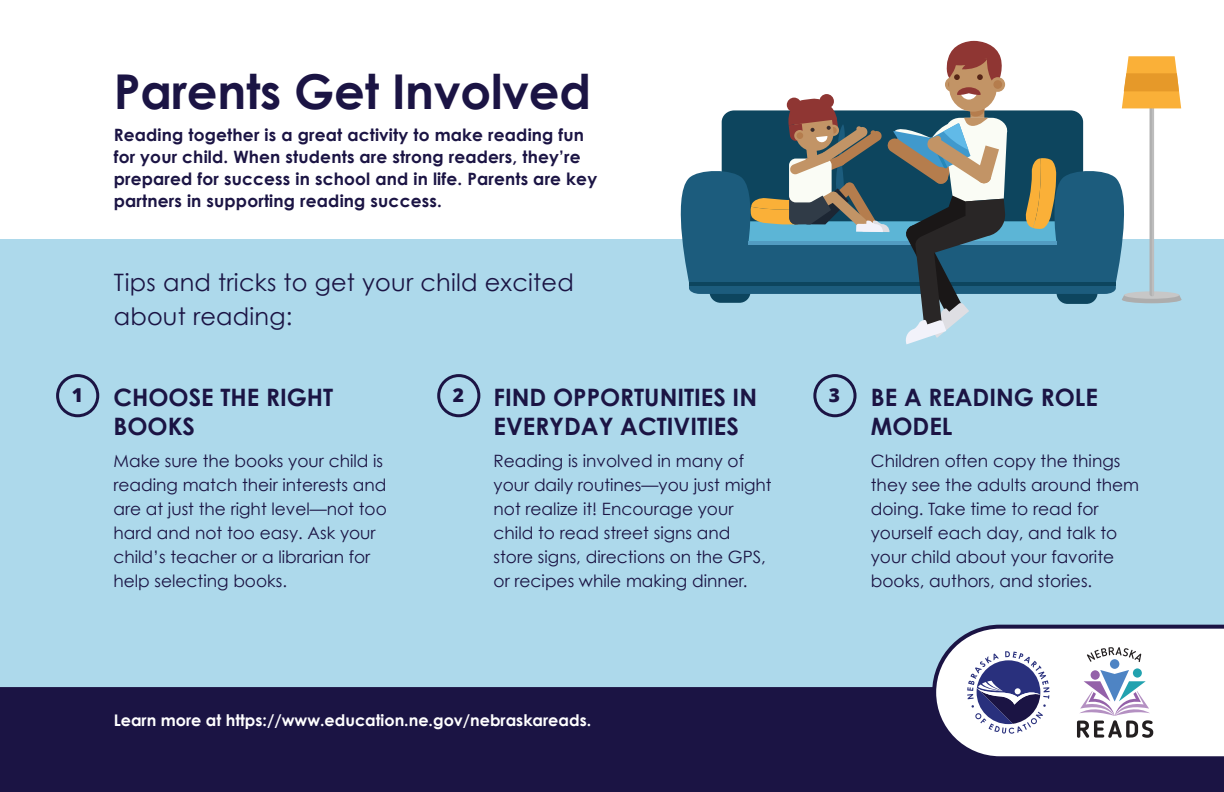
<style>
.page{position:relative;width:1224px;height:792px;background:#fff}
.page>*{position:absolute;margin:0;border:0;box-sizing:border-box;transform-origin:0 0}
.t1{font:700 48px "Century Gothic";letter-spacing:-.005em;color:#1b1444}
.t2{font:700 24px/28.8px "Century Gothic";color:#1b1444}
.t3{font:24px "Century Gothic";letter-spacing:.01em;color:#1b1444}
.t4{font:800 19.2px "Open Sans";color:#1b1444}
.t5{font:17px/24px "Century Gothic";color:#1b1444}
.t6{font:700 17px/22px "Century Gothic";letter-spacing:.01em;color:#1b1444}
.t7{font:700 16px "Century Gothic";color:#fff}
</style>
<div class="page">
<div style="left:0;top:239px;width:1224px;height:497px;background:#add9eb"></div>
<div style="left:0;top:691px;width:1224px;height:101px;background:#1b1444"></div>
<svg style="left:932px;top:624px;width:292px;height:133px;background:#e3e5ea"></svg>
<div style="left:1110px;top:659px;width:9px;height:10px;background:#4e84c4;border-radius:50%"></div>
<svg style="left:1077px;top:670px;width:76px;height:68px;background:#c1c2d1"></svg>
<div style="left:1133px;top:668px;width:9px;height:10px;background:#22a2af;border-radius:50%"></div>
<svg style="left:1087px;top:647px;width:54px;height:15px"></svg>
<svg style="left:967px;top:651px;width:83px;height:83px;background:#9899ba"></svg>
<div style="left:0;top:687px;width:935px;height:6px;background:#1b1444"></div>
<div style="left:1122px;top:296px;width:60px;height:7px;background:#adc2ca;border-radius:50%"></div>
<svg style="left:680px;top:41px;width:501px;height:303px"></svg>
<div style="left:56px;top:374px;width:43px;height:43px;border:3px solid #1b1444;border-radius:50%"></div>
<div style="left:437px;top:374px;width:43px;height:43px;border:3px solid #1b1444;border-radius:50%"></div>
<div style="left:813px;top:374px;width:44px;height:43px;border:3px solid #1b1444;border-radius:50%"></div>
<p class="t1" style="left:114px;top:61px;width:479px">Parents Get Involved</p>
<p class="t6" style="left:114px;top:123px;width:485px">Reading together is a great activity to make reading fun for your child. When students are strong readers, they’re prepared for success in school and in life. Parents are key partners in supporting reading success.</p>
<p class="t3" style="left:114px;top:268px;width:462px">Tips and tricks to get your child excited</p>
<p class="t3" style="left:114px;top:302px;width:180px">about reading:</p>
<p class="t4" style="left:72px;top:381px;width:13px">1</p>
<p class="t4" style="left:453px;top:381px;width:13px">2</p>
<p class="t4" style="left:829px;top:381px;width:13px">3</p>
<p class="t2" style="left:113px;top:382px;width:221px">CHOOSE THE RIGHT<br>BOOKS</p>
<p class="t5" style="left:113px;top:448px;width:275px">Make sure the books your child is reading match their interests and are at just the right level—not too hard and not too easy. Ask your child’s teacher or a librarian for help selecting books.</p>
<p class="t2" style="left:494px;top:382px;width:265px">FIND OPPORTUNITIES IN<br>EVERYDAY ACTIVITIES</p>
<p class="t5" style="left:494px;top:448px;width:280px">Reading is involved in many of your daily routines—you just might not realize it! Encourage your child to read street signs and store signs, directions on the GPS, or recipes while making dinner.</p>
<p class="t2" style="left:871px;top:382px;width:229px">BE A READING ROLE<br>MODEL</p>
<p class="t5" style="left:871px;top:448px;width:270px">Children often copy the things they see the adults around them doing. Take time to read for yourself each day, and talk to your child about your favorite books, authors, and stories.</p>
<p class="t7" style="left:114px;top:710px;width:479px">Learn more at https://www.education.ne.gov/nebraskareads.</p>
</div>
